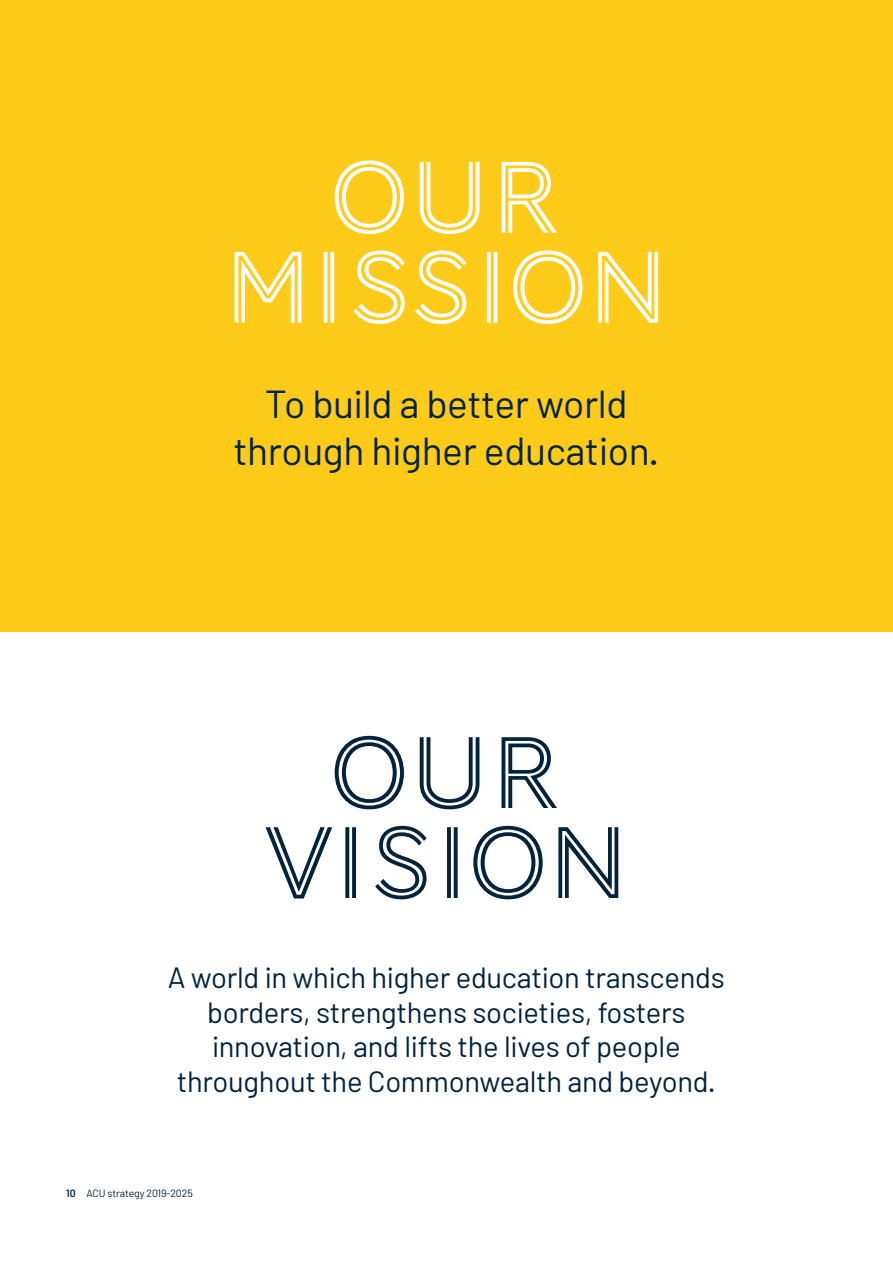
<style>
.page{position:relative;width:893px;height:1263px;background:#fff}
.page>*{position:absolute;margin:0;border:0;box-sizing:border-box;transform-origin:0 0}
.t1{font:105px/90px "AW Conqueror Std Inline";color:#fff;text-align:center}
.t2{font:105px/90px "AW Conqueror Std Inline";color:#03223b;text-align:center}
.t3{font:39px/46.5px "Barlow";letter-spacing:-.01em;color:#03223b;text-align:center}
.t4{font:29.25px/34.5px "Barlow";letter-spacing:-.01em;color:#03223b;text-align:center}
.t5{font:10.5px "Barlow";letter-spacing:-.01em;color:#03223b}
.t6{font:600 10.5px "Barlow";color:#03223b}
</style>
<div class="page">
<div style="left:0;top:0;width:893px;height:631px;background:#fecc18"></div>
<p class="t1" style="left:224px;top:154px;width:447px">OUR<br>MISSION</p>
<p class="t3" style="left:233px;top:380px;width:427px">To build a better world through higher education.</p>
<p class="t2" style="left:263px;top:729px;width:367px">OUR<br>VISION</p>
<p class="t4" style="left:168px;top:960px;width:558px">A world in which higher education transcends borders, strengthens societies, fosters innovation, and lifts the lives of people throughout the Commonwealth and beyond.</p>
<p class="t6" style="left:66px;top:1187px;width:11px">10</p>
<p class="t5" style="left:87px;top:1187px;width:108px">ACU strategy 2019-2025</p>
</div>
